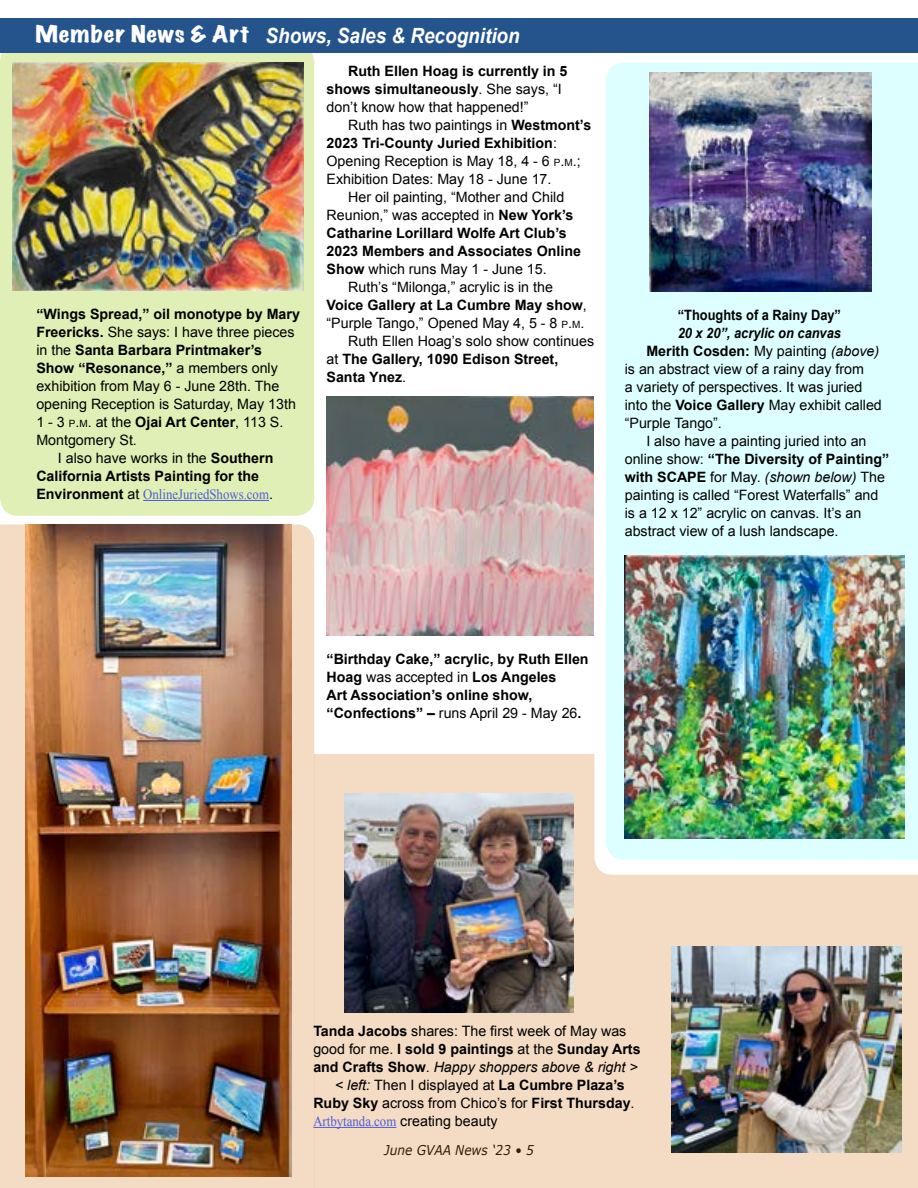
<style>
.page{position:relative;width:918px;height:1188px;background:#fff}
.page>*{position:absolute;margin:0;border:0;box-sizing:border-box;transform-origin:0 0}
.t1{font:italic 700 21px "Arial";color:#fff;scale:.9 1}
.t2{font:14.25px "Arial";color:#000}
.t3{font:700 14.25px/18px "Arial";color:#000}
.t4{font:italic 14.25px "Arial";color:#000}
.t5{font:14.25px "Times New Roman";color:#4f5cd6;scale:.9 1}
.t6{font:italic 700 14.25px "Arial";color:#000;scale:.9 1}
.t7{font:700 14.25px "Arial";color:#000;scale:.9 1}
.t8{font:italic 13.5px "Verdana";color:#000;scale:.9 1}
.s1{font-family:"Marker Felt";font-weight:400;font-style:normal;font-stretch:expanded}
.s2{font-weight:400}
.s3{font-weight:700}
.s4{font-size:10.05px}
.s5{font-style:inherit}
.s6{font-family:"Arial";font-weight:700;color:#000}
.s7{font-family:"Arial";color:#000}
.s8{font-weight:400;font-style:italic}
.s9{font-weight:700;font-style:normal}
.s10{font-style:normal}
.s11{font-style:italic}
</style>
<div class="page">
<div style="left:314px;top:754px;width:604px;height:434px;background:#f4dbc4"></div>
<div style="left:0;top:44px;width:314px;height:472px;background:#e0efb5;border-radius:18px"></div>
<svg style="left:594px;top:754px;width:324px;height:121px;background:#fefdfd"></svg>
<div style="left:606px;top:63px;width:312px;height:797px;background:#deffff"></div>
<div style="left:0;top:524px;width:314px;height:664px;background:#f4dbc4"></div>
<hr style="left:143px;top:500px;width:126px;height:1px;background:#4f5cd6">
<div style="left:0;top:18px;width:918px;height:35px;background:#25548c"></div>
<img style="left:12px;top:63px;width:291px;height:227px">
<img style="left:327px;top:396px;width:267px;height:239px">
<img style="left:649px;top:73px;width:222px;height:219px">
<img style="left:625px;top:555px;width:279px;height:284px">
<img style="left:672px;top:947px;width:230px;height:205px">
<img style="left:26px;top:524px;width:265px;height:652px">
<hr style="left:313px;top:1127px;width:83px;height:1px;background:#4f5cd6">
<img style="left:345px;top:794px;width:228px;height:218px">
<h1 class="t1" style="left:36px;top:22px;width:539px"><span class="s1">Member News &amp; Art</span> Shows, Sales &amp; Recognition</h1>
<p class="t3" style="left:327px;top:63px;width:242px;text-indent:22px">Ruth Ellen Hoag is currently in 5 shows simultaneously<span class="s2">. She says, “I don’t know how that happened!”</span></p>
<p class="t2" style="left:348px;top:116px;width:245px">Ruth has two paintings in <span class="s3">Westmont’s</span></p>
<p class="t3" style="left:327px;top:135px;width:232px">2023 Tri-County Juried Exhibition<span class="s2">:</span></p>
<p class="t2" style="left:327px;top:152px;width:256px">Opening Reception is May 18, 4 - 6 <span class="s4">P</span><span class="s5">.</span><span class="s4">M</span>.;</p>
<p class="t2" style="left:327px;top:170px;width:226px">Exhibition Dates: May 18 - June 17.</p>
<p class="t2" style="left:348px;top:188px;width:218px">Her oil painting, “Mother and Child</p>
<p class="t2" style="left:327px;top:206px;width:248px">Reunion,” was accepted in <span class="s3">New York’s</span></p>
<p class="t3" style="left:327px;top:225px;width:242px">Catharine Lorillard Wolfe Art Club’s</p>
<p class="t3" style="left:327px;top:243px;width:256px">2023 Members and Associates Online</p>
<p class="t2" style="left:327px;top:260px;width:222px"><span class="s3">Show</span> which runs May 1 - June 15.</p>
<p class="t2" style="left:348px;top:278px;width:206px">Ruth’s “Milonga,” acrylic is in the</p>
<p class="t3" style="left:327px;top:297px;width:262px">Voice Gallery at La Cumbre May show<span class="s2">,</span></p>
<p class="t2" style="left:327px;top:314px;width:259px">“Purple Tango,” Opened May 4, 5 - 8 <span class="s4">P</span><span class="s5">.</span><span class="s4">M</span>.</p>
<p class="t2" style="left:348px;top:332px;width:248px">Ruth Ellen Hoag’s solo show continues</p>
<p class="t3" style="left:327px;top:351px;width:233px"><span class="s2">at</span> The Gallery, 1090 Edison Street,</p>
<p class="t3" style="left:327px;top:369px;width:81px">Santa Ynez<span class="s2">.</span></p>
<p class="t3" style="left:36px;top:305px;width:265px">“Wings Spread,” oil monotype by Mary</p>
<p class="t2" style="left:36px;top:323px;width:260px"><span class="s3">Freericks.</span> She says: I have three pieces</p>
<p class="t3" style="left:36px;top:341px;width:227px"><span class="s2">in the</span> Santa Barbara Printmaker’s</p>
<p class="t3" style="left:36px;top:359px;width:243px">Show “Resonance,” <span class="s2">a members only</span></p>
<p class="t2" style="left:36px;top:377px;width:244px">exhibition from May 6 - June 28th. The</p>
<p class="t2" style="left:36px;top:395px;width:261px">opening Reception is Saturday, May 13th</p>
<p class="t2" style="left:36px;top:413px;width:249px">1 - 3 <span class="s4">P</span><span class="s5">.</span><span class="s4">M</span>. at the <span class="s3">Ojai Art Center</span>, 113 S.</p>
<p class="t2" style="left:36px;top:431px;width:102px">Montgomery St.</p>
<p class="t2" style="left:58px;top:449px;width:217px">I also have works in the <span class="s3">Southern</span></p>
<p class="t3" style="left:36px;top:467px;width:224px">California Artists Painting for the</p>
<p class="t5" style="left:36px;top:485px;width:264px"><span class="s6">Environment</span> <span class="s7">at</span> OnlineJuriedShows.com<span class="s7">.</span></p>
<p class="t7" style="left:678px;top:306px;width:183px">“Thoughts of a Rainy Day”</p>
<p class="t6" style="left:678px;top:324px;width:183px">20 x 20”, acrylic on canvas</p>
<p class="t3" style="left:646px;top:343px;width:234px">Merith Cosden: <span class="s2">My painting</span> <span class="s8">(above)</span></p>
<p class="t2" style="left:625px;top:360px;width:241px">is an abstract view of a rainy day from</p>
<p class="t2" style="left:625px;top:378px;width:239px">a variety of perspectives. It was juried</p>
<p class="t2" style="left:625px;top:396px;width:259px">into the <span class="s3">Voice Gallery</span> May exhibit called</p>
<p class="t2" style="left:625px;top:414px;width:99px">“Purple Tango”.</p>
<p class="t2" style="left:646px;top:432px;width:222px">I also have a painting juried into an</p>
<p class="t3" style="left:625px;top:451px;width:266px"><span class="s2">online show:</span> “The Diversity of Painting”</p>
<p class="t4" style="left:625px;top:468px;width:262px"><span class="s9">with SCAPE</span> <span class="s10">for May.</span> (shown below) <span class="s10">The</span></p>
<p class="t2" style="left:625px;top:486px;width:255px">painting is called “Forest Waterfalls” and</p>
<p class="t2" style="left:625px;top:504px;width:238px">is a 12 x 12” acrylic on canvas. It’s an</p>
<p class="t2" style="left:625px;top:522px;width:215px">abstract view of a lush landscape.</p>
<p class="t3" style="left:327px;top:650px;width:264px">“Birthday Cake,” acrylic, by Ruth Ellen Hoag <span class="s2">was accepted in</span> Los Angeles<br>Art Association’s online show, “Confections” – <span class="s2">runs April 29 - May 26</span>.</p>
<p class="t2" style="left:313px;top:1022px;width:315px"><span class="s3">Tanda Jacobs</span> shares: The first week of May was</p>
<p class="t3" style="left:313px;top:1040px;width:329px"><span class="s2">good for me.</span> I sold 9 paintings <span class="s2">at the</span> Sunday Arts</p>
<p class="t4" style="left:313px;top:1058px;width:326px"><span class="s9">and Crafts Show</span><span class="s10">.</span> Happy shoppers above &amp; right &gt;</p>
<p class="t2" style="left:335px;top:1076px;width:291px"><span class="s11">&lt; left:</span> Then I displayed at <span class="s3">La Cumbre Plaza’s</span></p>
<p class="t2" style="left:313px;top:1094px;width:323px"><span class="s3">Ruby Sky</span> across from Chico’s for <span class="s3">First Thursday</span>.</p>
<p class="t5" style="left:313px;top:1112px;width:206px">Artbytanda.com <span class="s7">creating beauty</span></p>
<p class="t8" style="left:384px;top:1142px;width:168px">June GVAA News ‘23 • 5</p>
</div>
